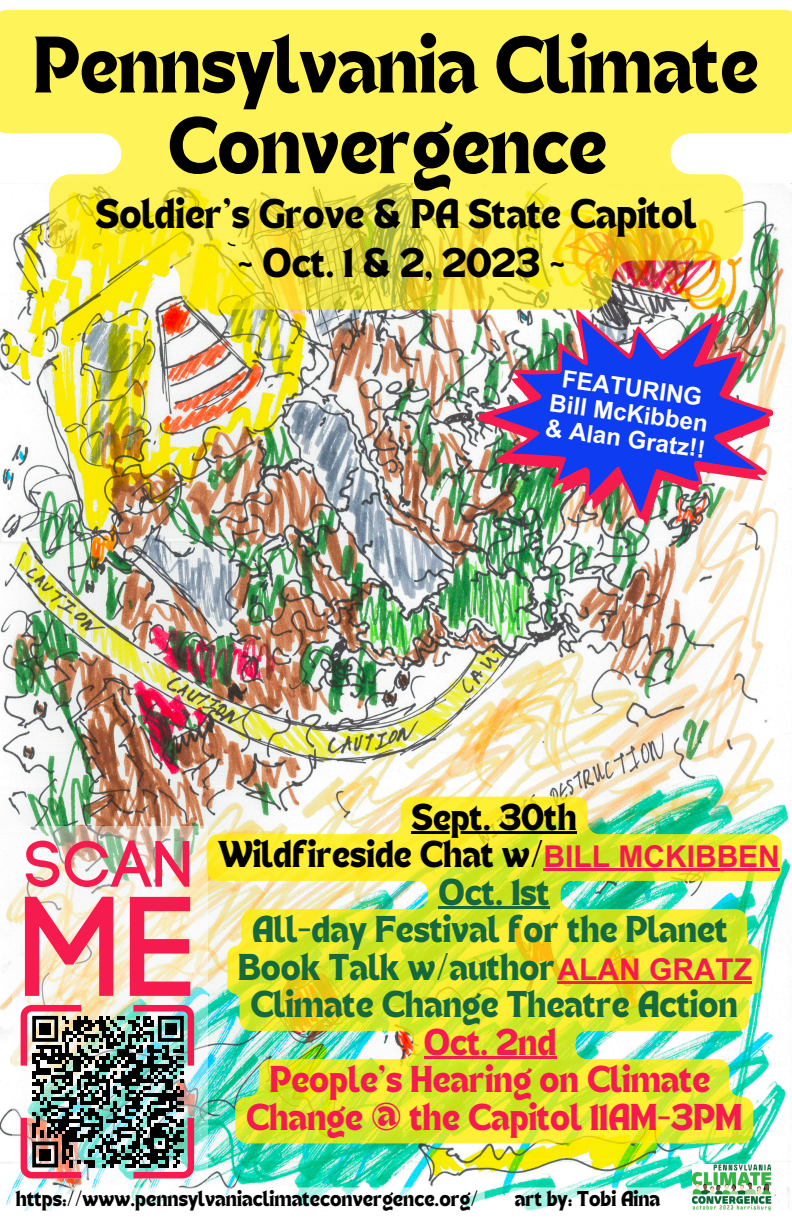
<style>
.page{position:relative;width:792px;height:1224px;background:#fff}
.page>*{position:absolute;margin:0;border:0;box-sizing:border-box;transform-origin:0 0}
.t1{font:57.9px/80.7px "TANHEADLINE";color:#000;text-align:center}
.t2{font:30px "TANHEADLINE";color:#000}
.t3{font:700 30px "Arial Unicode MS";color:#f51b4f}
.t4{font:27px "TANHEADLINE";color:#16693c}
.t5{font:27px "TANHEADLINE";color:#f51b4f}
.t6{font:27px "TANHEADLINE";color:#000}
.t7{font:700 24.2px "Arial MT Pro";color:#fff}
.t8{font:15.5px "TANHEADLINE";color:#000}
</style>
<div class="page">
<img style="left:0;top:310px;width:792px;height:897px">
<img style="left:692px;top:1165px;width:80px;height:46px">
<img style="left:12px;top:826px;width:196px;height:353px">
<svg style="left:26px;top:841px;width:33px;height:46px"></svg>
<svg style="left:65px;top:840px;width:124px;height:47px"></svg>
<svg style="left:25px;top:897px;width:88px;height:99px;background:#f58591"></svg>
<svg style="left:130px;top:897px;width:60px;height:99px;background:#f67788"></svg>
<img style="left:21px;top:1005px;width:173px;height:173px">
<div style="left:40px;top:1023px;width:11px;height:11px;background:#000"></div>
<div style="left:165px;top:1023px;width:11px;height:11px;background:#000"></div>
<div style="left:40px;top:1149px;width:11px;height:11px;background:#000"></div>
<svg style="left:0;top:10px;width:792px;height:300px;background:#f7ea5f"></svg>
<svg style="left:10px;top:1187px;width:475px;height:24px"></svg>
<div style="left:509px;top:1187px;width:158px;height:27px;background:#fff;border-radius:7px;opacity:.63"></div>
<svg style="left:207px;top:797px;width:575px;height:346px;background:#d4e655"></svg>
<hr style="left:411px;top:831px;width:166px;height:3px;background:#000">
<hr style="left:439px;top:906px;width:111px;height:3px;background:#16693c">
<hr style="left:424px;top:1056px;width:132px;height:3px;background:#f51b4f">
<img style="left:477px;top:310px;width:295px;height:216px">
<img style="left:493px;top:318px;width:274px;height:195px">
<hr style="left:557px;top:981px;width:195px;height:2px;background:#f51b4f">
<hr style="left:543px;top:868px;width:237px;height:3px;background:#f51b4f">
<p class="t1" style="left:34px;top:31px;width:726px">Pennsylvania Climate<br>Convergence</p>
<p class="t2" style="left:95px;top:197px;width:603px">Soldier's Grove &amp; PA State Capitol</p>
<p class="t2" style="left:226px;top:246px;width:341px">`~ Oct. 1 &amp; 2, 2023 ~</p>
<p class="t7" style="left:564px;top:369px;width:142px;rotate:8deg">FEATURING</p>
<p class="t7" style="left:547px;top:418px;width:163px;rotate:8deg">&amp; Alan Gratz!!</p>
<p class="t7" style="left:551px;top:393px;width:161px;rotate:8deg">Bill McKibben</p>
<p class="t6" style="left:411px;top:802px;width:167px">Sept. 30th</p>
<p class="t6" style="left:218px;top:839px;width:328px">Wildfireside Chat w/</p>
<p class="t4" style="left:439px;top:877px;width:113px">Oct. 1st</p>
<p class="t4" style="left:252px;top:914px;width:477px">All-day Festival for the Planet</p>
<p class="t4" style="left:238px;top:952px;width:319px">Book Talk w/author</p>
<p class="t4" style="left:250px;top:989px;width:489px">Climate Change Theatre Action</p>
<p class="t5" style="left:424px;top:1027px;width:134px">Oct. 2nd</p>
<p class="t5" style="left:270px;top:1064px;width:442px">People's Hearing on Climate</p>
<p class="t5" style="left:246px;top:1102px;width:498px">Change @ the Capitol 11AM-3PM</p>
<p class="t3" style="left:543px;top:835px;width:238px">BILL MCKIBBEN</p>
<p class="t3" style="left:557px;top:948px;width:196px">ALAN GRATZ</p>
<p class="t8" style="left:16px;top:1190px;width:464px">https://www.pennsylvaniaclimateconvergence.org/</p>
<p class="t8" style="left:515px;top:1190px;width:147px">art by: Tobi Aina</p>
</div>
